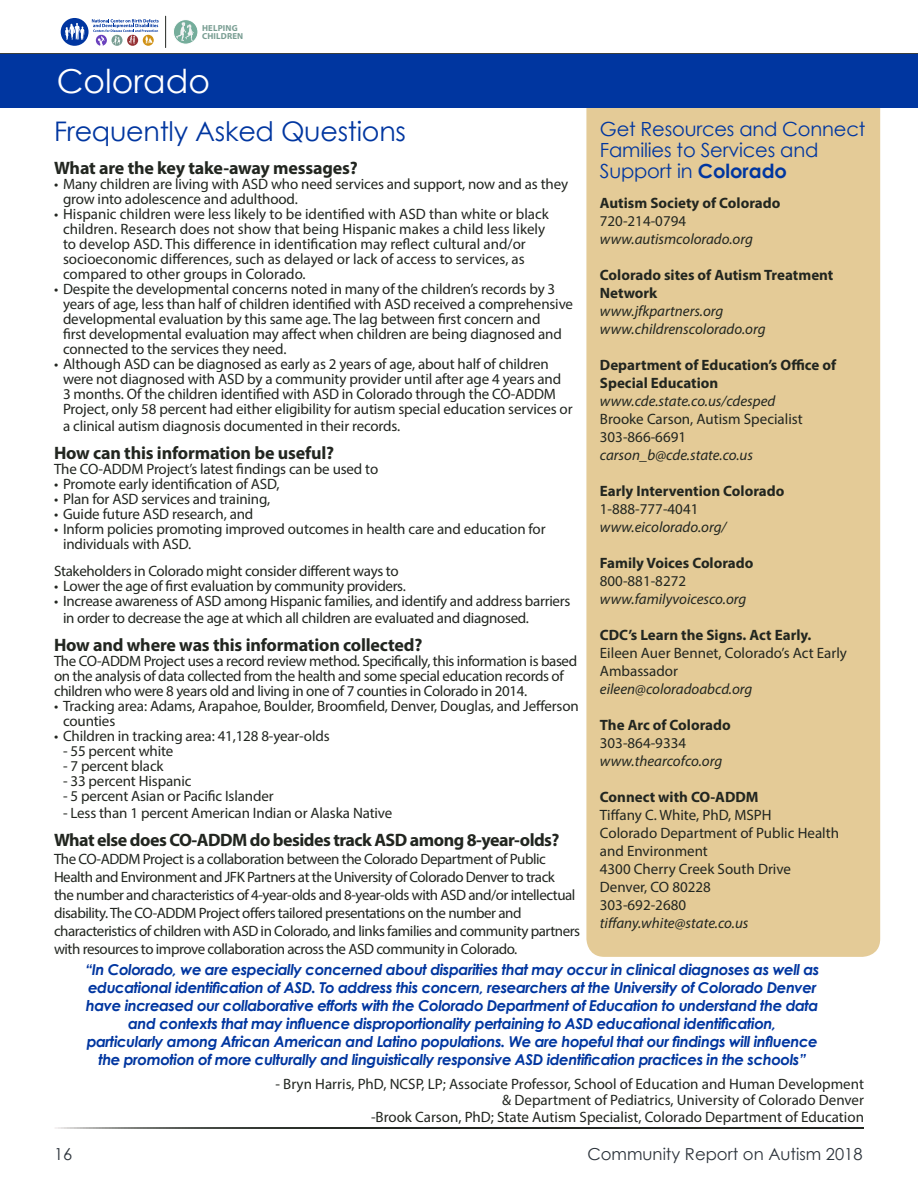
<style>
.page{position:relative;width:918px;height:1188px;background:#fff}
.page>*{position:absolute;margin:0;border:0;box-sizing:border-box;transform-origin:0 0}
.t1{font:33px "Century Gothic";color:#fff}
.t2{font:27px "Century Gothic";letter-spacing:-.01em;color:#0036a0}
.t3{font:19.5px/21px "Century Gothic";letter-spacing:-.01em;color:#0036a0}
.t4{font:700 18px "Myriad Pro";letter-spacing:-.015em;color:#222620}
.t5{font:16.5px "Century Gothic";color:#2c333b}
.t6{font:15px/15px "Myriad Pro";letter-spacing:-.01em;color:#222620}
.t7{font:italic 700 15px/18px "Century Gothic";letter-spacing:-.03em;color:#0036a0;text-align:center}
.t8{font:15px/18px "Myriad Pro";letter-spacing:-.03em;color:#222620}
.t9{font:italic 15px "Myriad Pro";color:#222620}
.t10{font:700 15px/18px "Myriad Pro";color:#222620}
.t11{font:700 8.7px/8.7px "Myriad Pro";letter-spacing:.02em;color:#789d92}
.s1{font-weight:700}
</style>
<div class="page">
<svg style="left:55px;top:1127px;width:809px;height:1px"></svg>
<hr style="left:0;top:53px;width:918px;height:1px;background:#222620">
<svg style="left:61px;top:18px;width:98px;height:28px"></svg>
<svg style="left:175px;top:21px;width:21px;height:22px"></svg>
<div style="left:173px;top:19px;width:25px;height:26px;border:1px solid #fff;border-radius:50%"></div>
<hr style="left:165px;top:16px;width:1px;height:32px;background:#222620">
<div style="left:586px;top:108px;width:294px;height:849px;background:#e4cb97"></div>
<div style="left:0;top:54px;width:918px;height:54px;background:#0036a0"></div>
<p class="t11" style="left:202px;top:23px;width:43px">HELPING<br>CHILDREN</p>
<p class="t1" style="left:57px;top:58px;width:155px">Colorado</p>
<p class="t2" style="left:54px;top:113px;width:354px">Frequently Asked Questions</p>
<p class="t4" style="left:54px;top:156px;width:305px">What are the key take-away messages?</p>
<p class="t6" style="left:63px;top:176px;width:507px;text-indent:-9px">• Many children are living with ASD who need services and support, now and as they grow into adolescence and adulthood.</p>
<p class="t6" style="left:63px;top:206px;width:487px;text-indent:-9px">• Hispanic children were less likely to be identified with ASD than white or black children. Research does not show that being Hispanic makes a child less likely to develop ASD. This difference in identification may reflect cultural and/or socioeconomic differences, such as delayed or lack of access to services, as compared to other groups in Colorado.</p>
<p class="t6" style="left:63px;top:281px;width:512px;text-indent:-9px">• Despite the developmental concerns noted in many of the children’s records by 3 years of age, less than half of children identified with ASD received a comprehensive developmental evaluation by this same age. The lag between first concern and<br>first developmental evaluation may affect when children are being diagnosed and connected to the services they need.</p>
<p class="t6" style="left:63px;top:356px;width:511px;text-indent:-9px">• Although ASD can be diagnosed as early as 2 years of age, about half of children were not diagnosed with ASD by a community provider until after age 4 years and 3 months. Of the children identified with ASD in Colorado through the CO-ADDM Project, only 58 percent had either eligibility for autism special education services or</p>
<p class="t6" style="left:63px;top:418px;width:339px">a clinical autism diagnosis documented in their records.</p>
<p class="t4" style="left:54px;top:441px;width:282px">How can this information be useful?</p>
<p class="t6" style="left:54px;top:461px;width:326px">The CO-ADDM Project’s latest findings can be used to</p>
<p class="t6" style="left:54px;top:476px;width:227px">• Promote early identification of ASD,</p>
<p class="t6" style="left:54px;top:491px;width:218px">• Plan for ASD services and training,</p>
<p class="t6" style="left:54px;top:506px;width:201px">• Guide future ASD research, and</p>
<p class="t6" style="left:63px;top:521px;width:484px;text-indent:-9px">• Inform policies promoting improved outcomes in health care and education for individuals with ASD.</p>
<p class="t6" style="left:54px;top:563px;width:346px">Stakeholders in Colorado might consider different ways to</p>
<p class="t6" style="left:54px;top:578px;width:353px">• Lower the age of first evaluation by community providers.</p>
<p class="t6" style="left:63px;top:593px;width:509px;line-height:16.5px;text-indent:-9px">• Increase awareness of ASD among Hispanic families, and identify and address barriers in order to decrease the age at which all children are evaluated and diagnosed.</p>
<p class="t4" style="left:54px;top:633px;width:370px">How and where was this information collected?</p>
<p class="t6" style="left:54px;top:653px;width:525px">The CO-ADDM Project uses a record review method. Specifically, this information is based on the analysis of data collected from the health and some special education records of children who were 8 years old and living in one of 7 counties in Colorado in 2014.</p>
<p class="t6" style="left:63px;top:698px;width:517px;text-indent:-9px">• Tracking area: Adams, Arapahoe, Boulder, Broomfield, Denver, Douglas, and Jefferson counties</p>
<p class="t6" style="left:54px;top:728px;width:277px">• Children in tracking area: 41,128 8-year-olds</p>
<p class="t6" style="left:63px;top:743px;width:112px">- 55 percent white</p>
<p class="t6" style="left:63px;top:758px;width:102px">- 7 percent black</p>
<p class="t6" style="left:63px;top:773px;width:130px">- 33 percent Hispanic</p>
<p class="t6" style="left:63px;top:788px;width:212px">- 5 percent Asian or Pacific Islander</p>
<p class="t6" style="left:63px;top:805px;width:331px">- Less than 1 percent American Indian or Alaska Native</p>
<p class="t4" style="left:54px;top:828px;width:507px">What else does CO-ADDM do besides track ASD among 8-year-olds?</p>
<p class="t8" style="left:54px;top:850px;width:528px">The CO-ADDM Project is a collaboration between the Colorado Department of Public Health and Environment and JFK Partners at the University of Colorado Denver to track<br>the number and characteristics of 4-year-olds and 8-year-olds with ASD and/or intellectual disability. The CO-ADDM Project offers tailored presentations on the number and characteristics of children with ASD in Colorado, and links families and community partners with resources to improve collaboration across the ASD community in Colorado.</p>
<p class="t7" style="left:85px;top:959px;width:736px">“In Colorado, we are especially concerned about disparities that may occur in clinical diagnoses as well as educational identification of ASD. To address this concern, researchers at the University of Colorado Denver have increased our collaborative efforts with the Colorado Department of Education to understand the data and contexts that may influence disproportionality pertaining to ASD educational identification,<br>particularly among African American and Latino populations. We are hopeful that our findings will influence the promotion of more culturally and linguistically responsive ASD identification practices in the schools”</p>
<p class="t6" style="left:275px;top:1075px;width:590px;line-height:16.5px;text-align:right">- Bryn Harris, PhD, NCSP, LP; Associate Professor, School of Education and Human Development &amp; Department of Pediatrics, University of Colorado Denver</p>
<p class="t6" style="left:371px;top:1109px;width:494px">-Brook Carson, PhD; State Autism Specialist, Colorado Department of Education</p>
<p class="t3" style="left:600px;top:118px;width:267px">Get Resources and Connect<br>Families to Services and<br>Support in <span class="s1">Colorado</span></p>
<p class="t10" style="left:600px;top:194px;width:182px">Autism Society of Colorado</p>
<p class="t6" style="left:600px;top:213px;width:88px">720-214-0794</p>
<p class="t9" style="left:600px;top:230px;width:154px">www.autismcolorado.org</p>
<p class="t10" style="left:600px;top:266px;width:235px">Colorado sites of Autism Treatment<br>Network</p>
<p class="t9" style="left:600px;top:302px;width:125px">www.jfkpartners.org</p>
<p class="t9" style="left:600px;top:320px;width:167px">www.childrenscolorado.org</p>
<p class="t10" style="left:600px;top:356px;width:238px">Department of Education’s Office of<br>Special Education</p>
<p class="t9" style="left:600px;top:392px;width:177px">www.cde.state.co.us/cdesped</p>
<p class="t6" style="left:600px;top:411px;width:204px">Brooke Carson, Autism Specialist</p>
<p class="t6" style="left:600px;top:429px;width:88px">303-866-6691</p>
<p class="t9" style="left:600px;top:446px;width:155px">carson_b@cde.state.co.us</p>
<p class="t10" style="left:600px;top:482px;width:186px">Early Intervention Colorado</p>
<p class="t6" style="left:600px;top:501px;width:100px">1-888-777-4041</p>
<p class="t9" style="left:600px;top:518px;width:128px">www.eicolorado.org/</p>
<p class="t10" style="left:600px;top:554px;width:155px">Family Voices Colorado</p>
<p class="t6" style="left:600px;top:573px;width:88px">800-881-8272</p>
<p class="t9" style="left:600px;top:590px;width:148px">www.familyvoicesco.org</p>
<p class="t10" style="left:600px;top:626px;width:213px">CDC’s Learn the Signs. Act Early.</p>
<p class="t6" style="left:600px;top:644px;width:249px;line-height:18px">Eileen Auer Bennet, Colorado’s Act Early<br>Ambassador</p>
<p class="t9" style="left:600px;top:680px;width:154px">eileen@coloradoabcd.org</p>
<p class="t10" style="left:600px;top:716px;width:132px">The Arc of Colorado</p>
<p class="t6" style="left:600px;top:735px;width:88px">303-864-9334</p>
<p class="t9" style="left:600px;top:752px;width:124px">www.thearcofco.org</p>
<p class="t10" style="left:600px;top:788px;width:160px">Connect with CO-ADDM</p>
<p class="t6" style="left:600px;top:807px;width:173px">Tiffany C. White, PhD, MSPH</p>
<p class="t6" style="left:600px;top:824px;width:241px;line-height:18px">Colorado Department of Public Health and Environment</p>
<p class="t6" style="left:600px;top:861px;width:193px">4300 Cherry Creek South Drive</p>
<p class="t6" style="left:600px;top:879px;width:113px">Denver, CO 80228</p>
<p class="t6" style="left:600px;top:897px;width:88px">303-692-2680</p>
<p class="t9" style="left:600px;top:914px;width:150px">tiffany.white@state.co.us</p>
<p class="t5" style="left:54px;top:1143px;width:20px">16</p>
<p class="t5" style="left:587px;top:1143px;width:277px">Community Report on Autism 2018</p>
</div>
